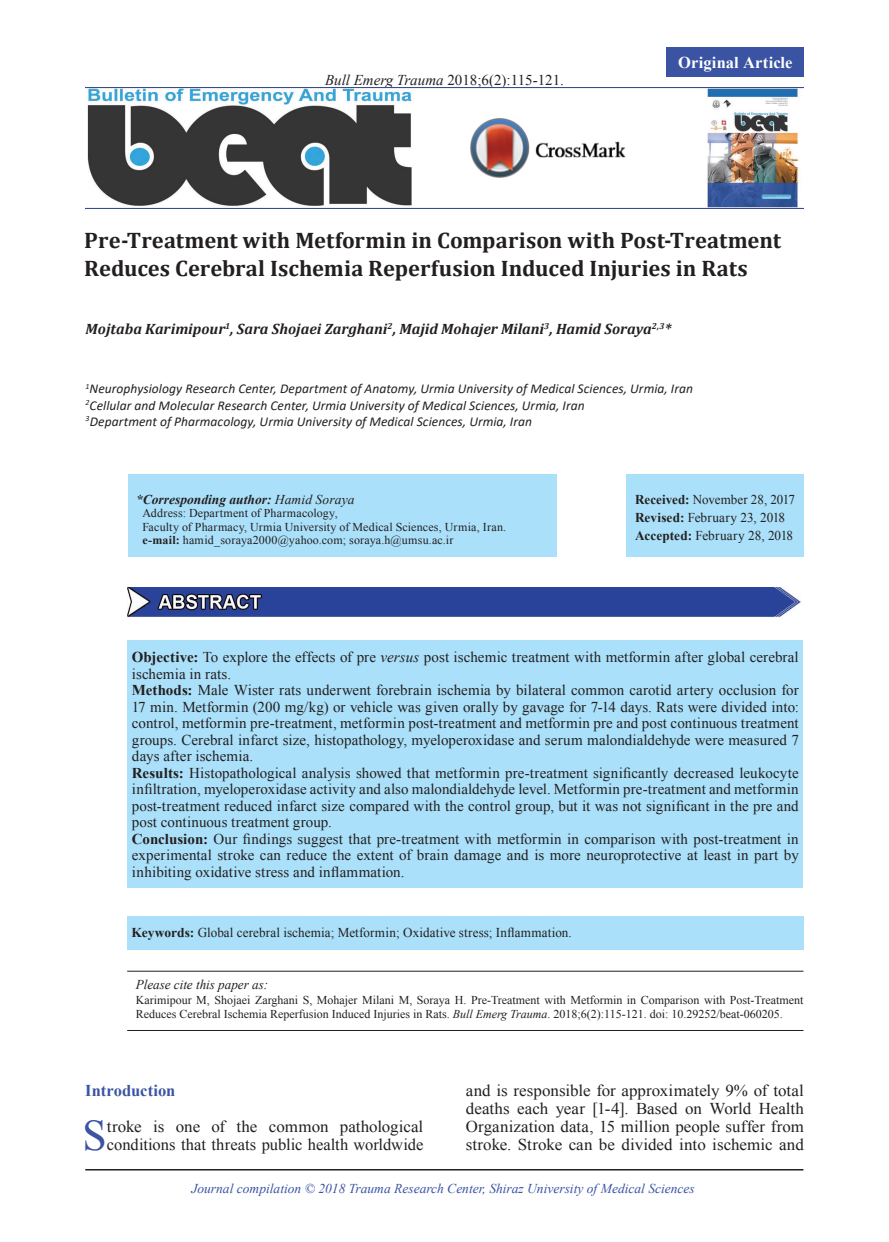
<style>
.page{position:relative;width:889px;height:1242px;background:#fff}
.page>*{position:absolute;margin:0;border:0;box-sizing:border-box;transform-origin:0 0}
.t1{font:43.65px "Times New Roman";color:#3a53a3}
.t2{font:700 22.5px/27px "Cambria";color:#231f20}
.t3{font:16.5px/18px "Times New Roman";color:#231f20}
.t4{font:700 16.5px "Times New Roman";letter-spacing:.01em;color:#fff}
.t5{font:700 16.5px "Times New Roman";color:#3a53a3}
.t6{font:15px/16.5px "Times New Roman";letter-spacing:.005em;color:#231f20}
.t7{font:italic 700 15px "Cambria";color:#231f20}
.t8{font:italic 13.5px/16.2px "Calibri";letter-spacing:.005em;color:#231f20}
.t9{font:italic 13.5px "Times New Roman";color:#3a53a3}
.t10{font:13.5px/18px "Times New Roman";letter-spacing:.01em;color:#231f20;scale:.96 1}
.t11{font:13.5px "Times New Roman";letter-spacing:.01em;color:#231f20}
.t12{font:italic 700 13.5px "Times New Roman";color:#231f20}
.t13{font:italic 13.5px "Times New Roman";color:#231f20}
.t14{font:12px/13.5px "Times New Roman";color:#231f20}
.s1{font-style:italic}
.s2{font-weight:400}
.s3{font-weight:700}
</style>
<div class="page">
<img style="left:85px;top:88px;width:719px;height:121px">
<div style="left:666px;top:48px;width:138px;height:29px;background:#3a53a3"></div>
<div style="left:128px;top:640px;width:675px;height:248px;background:#aae0f9"></div>
<hr style="left:127px;top:1030px;width:676px;height:1px;background:#231f20">
<hr style="left:127px;top:971px;width:676px;height:1px;background:#231f20">
<div style="left:128px;top:475px;width:428px;height:82px;background:#aae0f9"></div>
<div style="left:626px;top:474px;width:178px;height:83px;background:#aae0f9"></div>
<img style="left:128px;top:587px;width:673px;height:31px">
<div style="left:127px;top:915px;width:676px;height:34px;background:#aae0f9"></div>
<hr style="left:85px;top:1169px;width:718px;height:1px;background:#231f20">
<img style="left:469px;top:119px;width:169px;height:61px">
<p class="t6" style="left:325px;top:72px;width:240px"><span class="s1">Bull Emerg Trauma</span> 2018;6(2):115-121.</p>
<p class="t4" style="left:678px;top:50px;width:116px">Original Article</p>
<h2 class="t2" style="left:84px;top:226px;width:698px">Pre-Treatment with Metformin in Comparison with Post-Treatment<br>Reduces Cerebral Ischemia Reperfusion Induced Injuries in Rats</h2>
<p class="t7" style="left:86px;top:318px;width:587px">Mojtaba Karimipour<sup>1</sup>, Sara Shojaei Zarghani<sup>2</sup>, Majid Mohajer Milani<sup>3</sup>, Hamid Soraya<sup>2,3</sup>*</p>
<p class="t8" style="left:86px;top:380px;width:609px"><sup>1</sup>Neurophysiology Research Center, Department of Anatomy, Urmia University of Medical Sciences, Urmia, Iran<br><sup>2</sup>Cellular and Molecular Research Center, Urmia University of Medical Sciences, Urmia, Iran<br><sup>3</sup>Department of Pharmacology, Urmia University of Medical Sciences, Urmia, Iran</p>
<p class="t12" style="left:136px;top:490px;width:220px">*Corresponding author: <span class="s2">Hamid Soraya</span></p>
<p class="t14" style="left:142px;top:506px;width:365px">Address: Department of Pharmacology,<br>Faculty of Pharmacy, Urmia University of Medical Sciences, Urmia, Iran. <span class="s3">e-mail:</span> hamid_soraya2000@yahoo.com; soraya.h@umsu.ac.ir</p>
<p class="t10" style="left:635px;top:490px;width:168px"><span class="s3">Received:</span> November 28, 2017<br><span class="s3">Revised:</span> February 23, 2018<br><span class="s3">Accepted:</span> February 28, 2018</p>
<p class="t6" style="left:132px;top:648px;width:668px"><span class="s3">Objective:</span> To explore the effects of pre <span class="s1">versus</span> post ischemic treatment with metformin after global cerebral ischemia in rats.<br><span class="s3">Methods:</span> Male Wister rats underwent forebrain ischemia by bilateral common carotid artery occlusion for 17 min. Metformin (200 mg/kg) or vehicle was given orally by gavage for 7-14 days. Rats were divided into: control, metformin pre-treatment, metformin post-treatment and metformin pre and post continuous treatment groups. Cerebral infarct size, histopathology, myeloperoxidase and serum malondialdehyde were measured 7 days after ischemia.<br><span class="s3">Results:</span> Histopathological analysis showed that metformin pre-treatment significantly decreased leukocyte infiltration, myeloperoxidase activity and also malondialdehyde level. Metformin pre-treatment and metformin post-treatment reduced infarct size compared with the control group, but it was not significant in the pre and post continuous treatment group.<br><span class="s3">Conclusion:</span> Our findings suggest that pre-treatment with metformin in comparison with post-treatment in experimental stroke can reduce the extent of brain damage and is more neuroprotective at least in part by inhibiting oxidative stress and inflammation.</p>
<p class="t11" style="left:131px;top:923px;width:442px"><span class="s3">Keywords:</span> Global cerebral ischemia; Metformin; Oxidative stress; Inflammation.</p>
<p class="t13" style="left:136px;top:975px;width:134px">Please cite this paper as:</p>
<p class="t14" style="left:136px;top:992px;width:669px;line-height:14.4px">Karimipour M, Shojaei Zarghani S, Mohajer Milani M, Soraya H. Pre-Treatment with Metformin in Comparison with Post-Treatment<br>Reduces Cerebral Ischemia Reperfusion Induced Injuries in Rats. <span class="s1">Bull Emerg Trauma</span>. 2018;6(2):115-121. doi: 10.29252/beat-060205.</p>
<p class="t5" style="left:85px;top:1078px;width:92px">Introduction</p>
<h1 class="t1" style="left:83px;top:1104px;width:26px">S</h1>
<p class="t3" style="left:107px;top:1116px;width:318px">troke is one of the common pathological conditions that threats public health worldwide</p>
<p class="t3" style="left:466px;top:1080px;width:339px;text-align:justify">and is responsible for approximately 9% of total deaths each year [1-4]. Based on World Health Organization data, 15 million people suffer from stroke. Stroke can be divided into ischemic and</p>
<p class="t9" style="left:191px;top:1179px;width:505px">Journal compilation © 2018 Trauma Research Center, Shiraz University of Medical Sciences</p>
</div>
